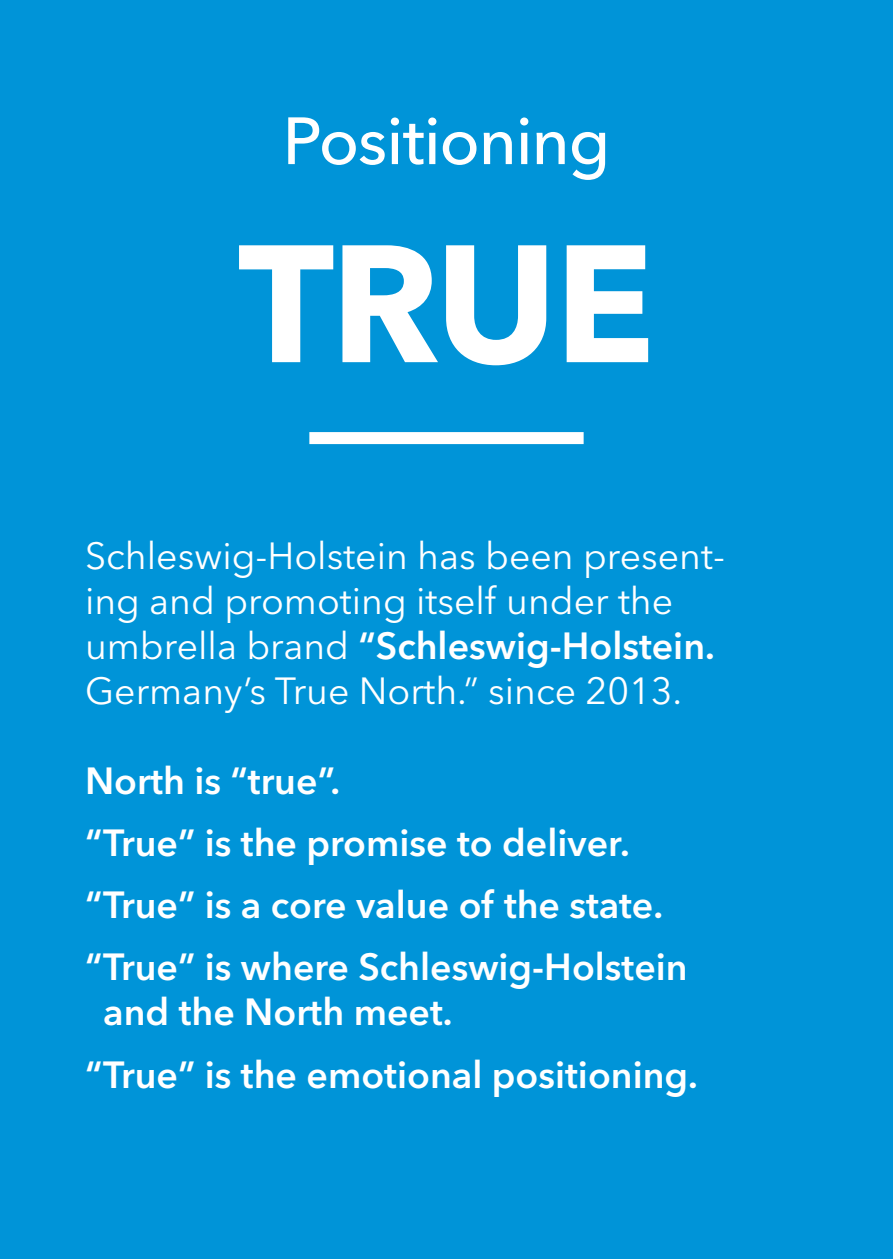
<style>
.page{position:relative;width:893px;height:1259px;background:#0094d8}
.page>*{position:absolute;margin:0;border:0;box-sizing:border-box;transform-origin:0 0}
.t1{font:700 165px "Avenir Next LT Pro";color:#fff}
.t2{font:500 66px "Avenir Next LT Pro";letter-spacing:-.02em;color:#fff}
.t3{font:600 37.5px/62.1px "Avenir Next LT Pro";color:#fff}
.t4{font:37.5px/45px "Avenir Next LT Pro";color:#fff}
.s1{font-weight:600}
</style>
<div class="page">
<div style="left:309px;top:432px;width:275px;height:12px;background:#fff"></div>
<h2 class="t2" style="left:283px;top:101px;width:329px">Positioning</h2>
<h1 class="t1" style="left:238px;top:203px;width:418px">TRUE</h1>
<p class="t4" style="left:85px;top:534px;width:641px">Schleswig-Holstein has been present&shy;ing and promoting itself under the umbrella brand <span class="s1">“Schleswig-Holstein.<br></span>Germany’s True North.” since 2013.</p>
<p class="t3" style="left:85px;top:750px;width:604px">North is “true”.<br>“True” is the promise to deliver. “True” is a core value of the state. “True” is where Schleswig-Holstein</p>
<p class="t3" style="left:85px;top:981px;width:614px;text-indent:18px">and the North meet.<br>“True” is the emotional positioning.</p>
</div>
